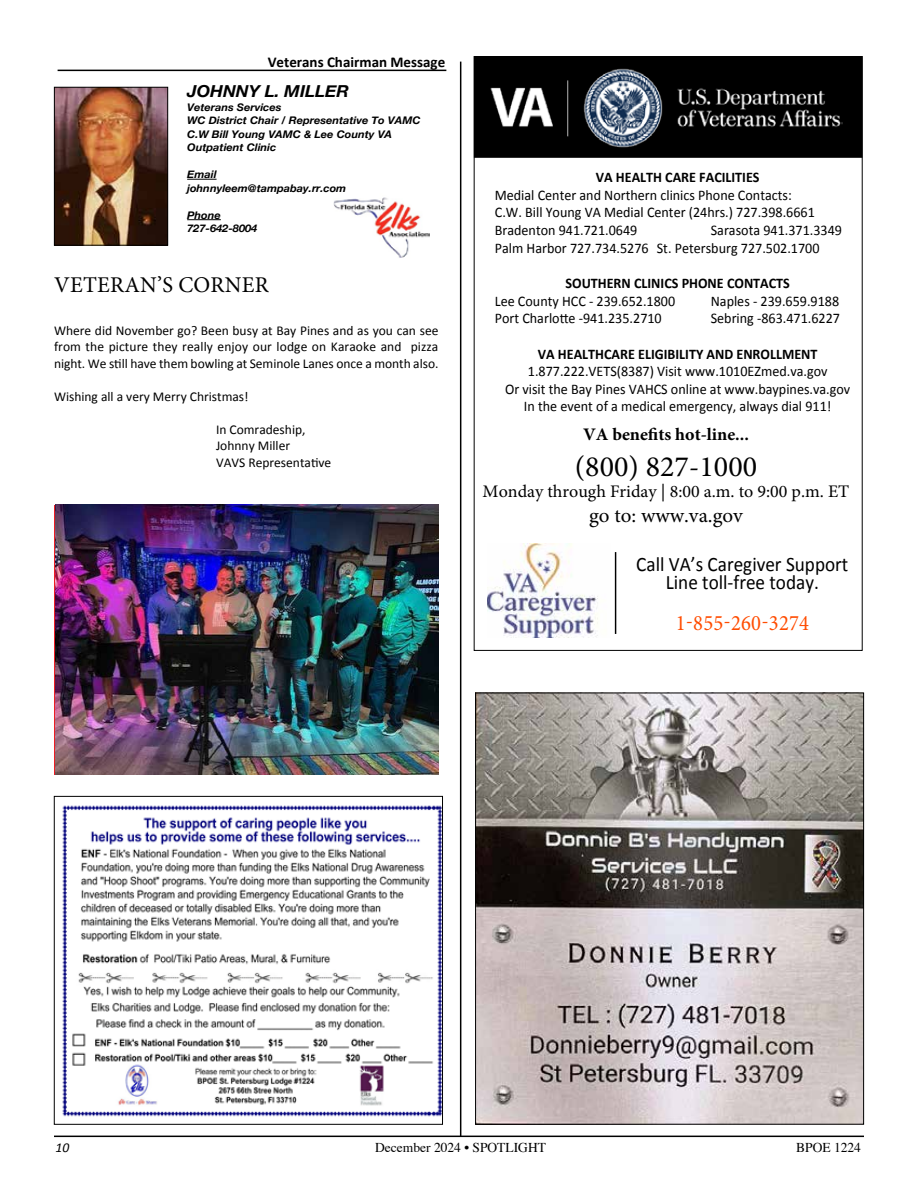
<style>
.page{position:relative;width:918px;height:1188px;background:#fff}
.page>*{position:absolute;margin:0;border:0;box-sizing:border-box;transform-origin:0 0}
.t1{font:29.4px "Minion Pro";color:#000}
.t2{font:22.5px "Minion Pro";letter-spacing:.01em;color:#000}
.t3{font:22.05px "Minion Pro";letter-spacing:.01em;color:#ff4c00;scale:.93 1}
.t4{font:20.55px/17.7px "Calibri";color:#000;text-align:center;scale:.93 1}
.t5{font:20.55px "Minion Pro";color:#000}
.t6{font:17.7px "Minion Pro";color:#000}
.t7{font:700 17.7px "Minion Pro";color:#000}
.t8{font:italic 700 16.5px "Helvetica Neue";color:#000;scale:1.05 1}
.t9{font:700 15px "Calibri";color:#000}
.t10{font:14.7px/17.7px "Calibri";color:#000;scale:.96 1}
.t11{font:700 14.7px "Calibri";color:#000;scale:.96 1}
.t12{font:13.5px/16.5px "Calibri";color:#000;text-align:justify}
.t13{font:13.5px "Times";color:#000}
.t14{font:italic 13.5px "Calibri";color:#000}
.t15{font:italic 700 10.5px/13.5px "Helvetica Neue";color:#000;scale:1.05 1}
</style>
<div class="page">
<hr style="left:460px;top:62px;width:1px;height:1074px;background:#000">
<hr style="left:615px;top:552px;width:1px;height:82px;background:#000">
<img style="left:488px;top:543px;width:110px;height:95px">
<div style="left:478px;top:61px;width:380px;height:92px;background:#000"></div>
<img style="left:490px;top:68px;width:352px;height:80px">
<div style="left:474px;top:56px;width:388px;height:102px;border:9px solid #000"></div>
<hr style="left:54px;top:1136px;width:810px;height:1px;background:#000">
<hr style="left:58px;top:70px;width:388px;height:1px;background:#000">
<img style="left:56px;top:89px;width:110px;height:155px">
<div style="left:54px;top:87px;width:114px;height:159px;border:1px solid #000"></div>
<img style="left:333px;top:197px;width:96px;height:61px">
<hr style="left:187px;top:179px;width:30px;height:1px;background:#000">
<hr style="left:187px;top:219px;width:34px;height:1px;background:#000">
<img style="left:62px;top:805px;width:379px;height:312px">
<div style="left:54px;top:796px;width:389px;height:329px;border:1px solid #000"></div>
<img style="left:477px;top:695px;width:385px;height:428px">
<img style="left:55px;top:505px;width:383px;height:270px">
<p class="t9" style="left:268px;top:52px;width:179px">Veterans Chairman Message</p>
<p class="t8" style="left:187px;top:78px;width:156px">JOHNNY L. MILLER</p>
<p class="t15" style="left:187px;top:100px;width:224px">Veterans Services<br>WC District Chair / Representative To VAMC<br>C.W Bill Young VAMC &amp; Lee County VA<br>Outpatient Clinic</p>
<p class="t15" style="left:187px;top:168px;width:153px">Email johnnyleem@tampabay.rr.com</p>
<p class="t15" style="left:187px;top:208px;width:68px">Phone<br>727-642-8004</p>
<h2 class="t2" style="left:54px;top:270px;width:216px">VETERAN’S CORNER</h2>
<p class="t12" style="left:54px;top:322px;width:386px">Where did November go? Been busy at Bay Pines and as you can see from the picture they really enjoy our lodge on Karaoke and pizza night. We still have them bowling at Seminole Lanes once a month also.</p>
<p class="t12" style="left:54px;top:388px;width:196px">Wishing all a very Merry Christmas!</p>
<p class="t12" style="left:216px;top:421px;width:117px;text-align:left">In Comradeship,<br>Johnny Miller<br>VAVS Representative</p>
<p class="t11" style="left:596px;top:167px;width:172px">VA HEALTH CARE FACILITIES</p>
<p class="t10" style="left:495px;top:186px;width:335px">Medial Center and Northern clinics Phone Contacts:<br>C.W. Bill Young VA Medial Center (24hrs.) 727.398.6661<br>Bradenton 941.721.0649</p>
<p class="t10" style="left:495px;top:221px;width:363px;text-indent:216px">Sarasota 941.371.3349<br>Palm Harbor 727.734.5276 St. Petersburg 727.502.1700</p>
<p class="t11" style="left:565px;top:273px;width:235px">SOUTHERN CLINICS PHONE CONTACTS</p>
<p class="t10" style="left:495px;top:292px;width:189px">Lee County HCC - 239.652.1800</p>
<p class="t10" style="left:711px;top:292px;width:135px">Naples - 239.659.9188</p>
<p class="t10" style="left:495px;top:309px;width:175px">Port Charlotte -941.235.2710</p>
<p class="t10" style="left:711px;top:309px;width:136px">Sebring -863.471.6227</p>
<p class="t11" style="left:538px;top:343px;width:293px">VA HEALTHCARE ELIGIBILITY AND ENROLLMENT</p>
<p class="t10" style="left:505px;top:362px;width:361px;text-align:center">1.877.222.VETS(8387) Visit www.1010EZmed.va.gov<br>Or visit the Bay Pines VAHCS online at www.baypines.va.gov<br>In the event of a medical emergency, always dial 911!</p>
<p class="t7" style="left:583px;top:422px;width:167px">VA benefits hot-line...</p>
<h1 class="t1" style="left:575px;top:447px;width:184px">(800) 827-1000</h1>
<p class="t6" style="left:483px;top:479px;width:368px">Monday through Friday | 8:00 a.m. to 9:00 p.m. ET</p>
<h3 class="t5" style="left:589px;top:501px;width:155px">go to: www.va.gov</h3>
<h3 class="t4" style="left:636px;top:555px;width:230px">Call VA’s Caregiver Support<br>Line toll-free today.</h3>
<h3 class="t3" style="left:676px;top:608px;width:145px">1-855-260-3274</h3>
<p class="t14" style="left:55px;top:1138px;width:15px">10</p>
<p class="t13" style="left:375px;top:1135px;width:172px">December 2024 • SPOTLIGHT</p>
<p class="t13" style="left:796px;top:1135px;width:66px">BPOE 1224</p>
</div>
